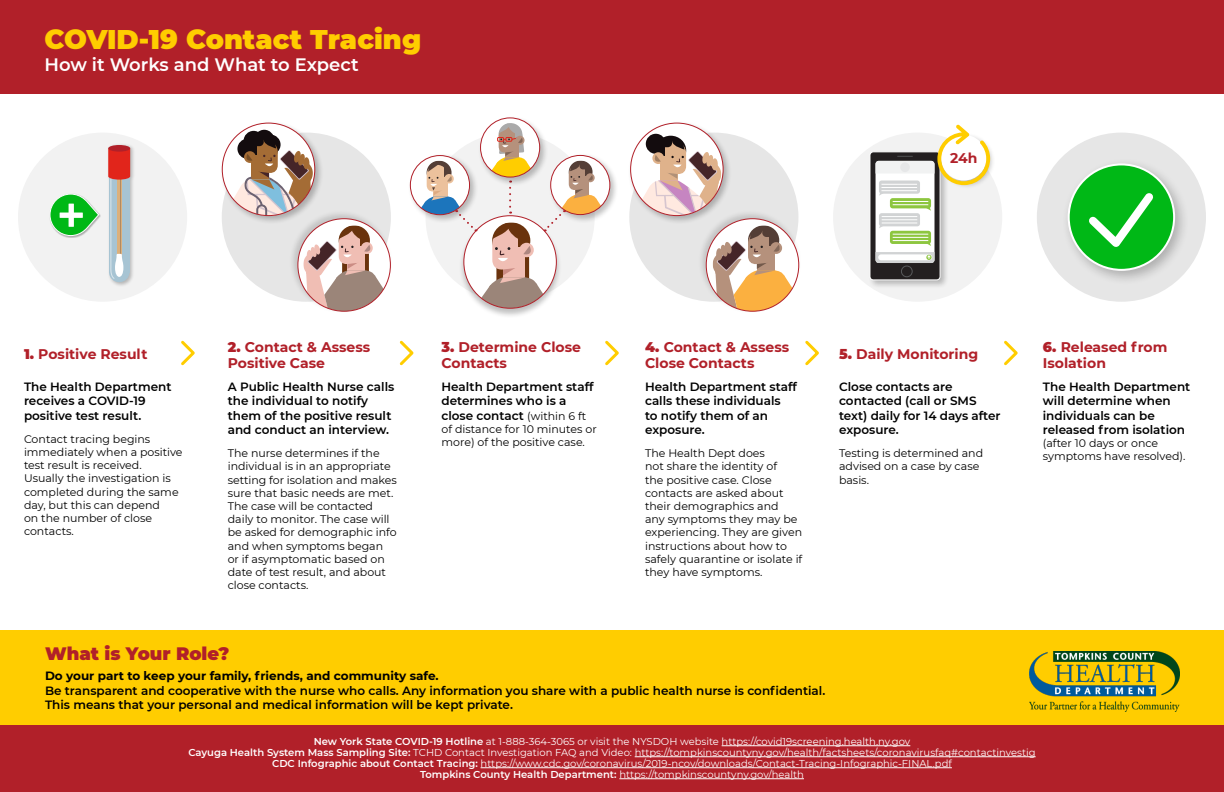
<style>
.page{position:relative;width:1224px;height:792px;background:#fff}
.page>*{position:absolute;margin:0;border:0;box-sizing:border-box;transform-origin:0 0}
.t1{font:900 27px "Montserrat";color:#ffcd00}
.t2{font:600 18px "Montserrat";color:#fff}
.t3{font:900 18px "Montserrat";color:#b12029}
.t4{font:700 14px/16.8px "Montserrat";color:#b12029}
.t5{font:600 12px/14.4px "Montserrat";color:#000}
.t6{font:700 12px "Montserrat";color:#000}
.t7{font:11px/13.2px "Montserrat";color:#000}
.t8{font:10px/11px "Montserrat";color:#fff;text-align:center}
.s1{font-weight:900}
.s2{font-weight:400;font-size:11px}
.s3{font-weight:600}
</style>
<div class="page">
<div style="left:833px;top:133px;width:169px;height:169px;background:#f2f2f2;border-radius:50%"></div>
<div style="left:0;top:0;width:1224px;height:94px;background:#b12029"></div>
<div style="left:0;top:725px;width:1224px;height:67px;background:#b12029"></div>
<div style="left:0;top:631px;width:1224px;height:94px;background:#ffcd00"></div>
<hr style="left:722px;top:745px;width:188px;height:1px;background:#fff">
<hr style="left:635px;top:756px;width:401px;height:1px;background:#fff">
<hr style="left:481px;top:767px;width:471px;height:1px;background:#fff">
<hr style="left:619px;top:778px;width:185px;height:1px;background:#fff">
<div style="left:18px;top:133px;width:169px;height:169px;background:#f2f2f2;border-radius:50%"></div>
<div style="left:222px;top:133px;width:169px;height:169px;background:#e6e6e6;border-radius:50%"></div>
<div style="left:629px;top:133px;width:169px;height:169px;background:#e6e6e6;border-radius:50%"></div>
<div style="left:1037px;top:133px;width:169px;height:169px;background:#e6e6e6;border-radius:50%"></div>
<svg style="left:181px;top:340px;width:14px;height:26px"></svg>
<svg style="left:399px;top:340px;width:15px;height:26px"></svg>
<svg style="left:605px;top:340px;width:14px;height:26px"></svg>
<svg style="left:805px;top:340px;width:14px;height:26px"></svg>
<svg style="left:1004px;top:340px;width:14px;height:26px"></svg>
<div style="left:220px;top:120px;width:104px;height:105px;background:#000;opacity:.25"></div>
<svg style="left:222px;top:123px;width:93px;height:93px"></svg>
<svg style="left:244px;top:131px;width:20px;height:20px"></svg>
<div style="left:254px;top:130px;width:20px;height:20px;background:#130c0e;border-radius:10px"></div>
<svg style="left:222px;top:135px;width:91px;height:81px"></svg>
<div style="left:628px;top:120px;width:104px;height:105px;background:#000;opacity:.25"></div>
<svg style="left:631px;top:123px;width:92px;height:93px"></svg>
<div style="left:700px;top:162px;width:21px;height:24px;background:#dfb28b;border-radius:50%"></div>
<div style="left:646px;top:134px;width:20px;height:20px;background:#130c0e;border-radius:10px"></div>
<svg style="left:631px;top:136px;width:88px;height:80px"></svg>
<div style="left:289px;top:210px;width:104px;height:104px;background:#000;opacity:.15"></div>
<div style="left:298px;top:219px;width:92px;height:92px;background:#fff;border-radius:50%"></div>
<svg style="left:303px;top:252px;width:22px;height:24px"></svg>
<svg style="left:306px;top:225px;width:83px;height:86px"></svg>
<div style="left:697px;top:210px;width:104px;height:104px;background:#000;opacity:.15"></div>
<svg style="left:706px;top:219px;width:93px;height:92px"></svg>
<div style="left:713px;top:252px;width:21px;height:24px;background:#b5917c;border-radius:50%"></div>
<svg style="left:715px;top:226px;width:83px;height:85px"></svg>
<div style="left:458px;top:214px;width:104px;height:105px;background:#000;opacity:.25"></div>
<div style="left:548px;top:153px;width:71px;height:71px;background:#000;opacity:.25"></div>
<div style="left:408px;top:153px;width:70px;height:71px;background:#000;opacity:.25"></div>
<svg style="left:410px;top:156px;width:60px;height:59px"></svg>
<img style="left:109px;top:144px;width:25px;height:142px">
<div style="left:109px;top:263px;width:20px;height:19px;background:#a7c4d3;border-radius:50%"></div>
<svg style="left:108px;top:150px;width:22px;height:129px;background:#c2a4a3"></svg>
<div style="left:108px;top:145px;width:22px;height:7px;background:#b12029;border-radius:50%"></div>
<div style="left:1062px;top:157px;width:127px;height:128px;background:#000;opacity:.25"></div>
<div style="left:1069px;top:164px;width:105px;height:106px;background:#00b816;border-radius:50%"></div>
<div style="left:1068px;top:163px;width:107px;height:108px;border:2px solid #fff;border-radius:50%"></div>
<svg style="left:1082px;top:193px;width:78px;height:62px"></svg>
<div style="left:49px;top:193px;width:52px;height:45px;background:#000;opacity:.3"></div>
<svg style="left:49px;top:193px;width:51px;height:44px"></svg>
<div style="left:868px;top:150px;width:81px;height:139px;background:#000;opacity:.25"></div>
<div style="left:870px;top:152px;width:70px;height:128px;background:#231f20;border-radius:3px"></div>
<div style="left:870px;top:152px;width:70px;height:128px;border:1px solid #fff;border-radius:3px"></div>
<div style="left:876px;top:161px;width:59px;height:102px;background:#fff;border-radius:3px"></div>
<svg style="left:879px;top:181px;width:41px;height:13px"></svg>
<svg style="left:879px;top:192px;width:5px;height:4px"></svg>
<svg style="left:879px;top:213px;width:41px;height:13px"></svg>
<svg style="left:879px;top:225px;width:5px;height:3px"></svg>
<svg style="left:890px;top:198px;width:41px;height:10px"></svg>
<svg style="left:926px;top:207px;width:5px;height:4px"></svg>
<svg style="left:890px;top:231px;width:41px;height:13px"></svg>
<svg style="left:926px;top:242px;width:5px;height:4px"></svg>
<svg style="left:876px;top:252px;width:59px;height:11px"></svg>
<hr style="left:881px;top:187px;width:36px;height:1px;background:#fff">
<hr style="left:881px;top:191px;width:36px;height:1px;background:#fff">
<hr style="left:893px;top:201px;width:35px;height:1px;background:#fff">
<hr style="left:893px;top:205px;width:35px;height:1px;background:#fff">
<hr style="left:893px;top:234px;width:35px;height:1px;background:#fff">
<hr style="left:893px;top:237px;width:35px;height:1px;background:#fff">
<hr style="left:893px;top:240px;width:35px;height:1px;background:#fff">
<hr style="left:882px;top:216px;width:35px;height:1px;background:#fff">
<hr style="left:882px;top:220px;width:35px;height:1px;background:#fff">
<hr style="left:882px;top:223px;width:35px;height:1px;background:#fff">
<div style="left:901px;top:266px;width:11px;height:11px;border:1px solid #58595b;border-radius:50%"></div>
<div style="left:939px;top:133px;width:56px;height:56px;background:#000;opacity:.25"></div>
<svg style="left:876px;top:125px;width:114px;height:60px"></svg>
<div style="left:478px;top:115px;width:71px;height:71px;background:#000;opacity:.25"></div>
<svg style="left:481px;top:118px;width:59px;height:59px"></svg>
<svg style="left:418px;top:123px;width:189px;height:185px"></svg>
<div style="left:480px;top:117px;width:60px;height:61px;border:1px solid #b12029;border-radius:50%"></div>
<img style="left:1029px;top:652px;width:150px;height:59px">
<h1 class="t1" style="left:44px;top:19px;width:378px">COVID-19 Contact Tracing</h1>
<h2 class="t2" style="left:44px;top:52px;width:316px">How it Works and What to Expect</h2>
<p class="t4" style="left:950px;top:149px;width:29px">24h</p>
<p class="t4" style="left:24px;top:345px;width:125px"><span class="s1">1.</span> Positive Result</p>
<p class="t4" style="left:228px;top:338px;width:144px"><span class="s1">2.</span> Contact &amp; Assess<br>Positive Case</p>
<p class="t4" style="left:442px;top:338px;width:141px"><span class="s1">3.</span> Determine Close<br>Contacts</p>
<p class="t4" style="left:645px;top:338px;width:146px"><span class="s1">4.</span> Contact &amp; Assess<br>Close Contacts</p>
<p class="t4" style="left:839px;top:345px;width:141px"><span class="s1">5.</span> Daily Monitoring</p>
<p class="t4" style="left:1043px;top:338px;width:126px"><span class="s1">6.</span> Released from<br>Isolation</p>
<p class="t5" style="left:228px;top:379px;width:168px">A Public Health Nurse calls the individual to notify them of the positive result and conduct an interview.</p>
<p class="t7" style="left:228px;top:446px;width:171px">The nurse determines if the individual is in an appropriate setting for isolation and makes sure that basic needs are met.<br>The case will be contacted daily to monitor. The case will be asked for demographic info and when symptoms began or if asymptomatic based on date of test result, and about close contacts.</p>
<p class="t5" style="left:442px;top:379px;width:153px">Health Department staff determines who is a close contact <span class="s2">(within 6 ft</span></p>
<p class="t7" style="left:442px;top:422px;width:157px">of distance for 10 minutes or more) of the positive case.</p>
<p class="t5" style="left:645px;top:379px;width:153px">Health Department staff calls these individuals<br>to notify them of an exposure.</p>
<p class="t7" style="left:645px;top:446px;width:159px">The Health Dept does<br>not share the identity of<br>the positive case. Close contacts are asked about their demographics and<br>any symptoms they may be experiencing. They are given instructions about how to safely quarantine or isolate if they have symptoms.</p>
<p class="t5" style="left:24px;top:379px;width:149px">The Health Department receives a COVID-19 positive test result.</p>
<p class="t7" style="left:24px;top:432px;width:160px">Contact tracing begins immediately when a positive test result is received.<br>Usually the investigation is completed during the same day, but this can depend<br>on the number of close contacts.</p>
<p class="t5" style="left:839px;top:379px;width:163px">Close contacts are contacted (call or SMS text) daily for 14 days after exposure.</p>
<p class="t7" style="left:839px;top:446px;width:146px">Testing is determined and advised on a case by case basis.</p>
<p class="t5" style="left:1043px;top:379px;width:149px">The Health Department will determine when individuals can be released from isolation</p>
<p class="t7" style="left:1043px;top:436px;width:144px">(after 10 days or once symptoms have resolved).</p>
<h2 class="t3" style="left:45px;top:640px;width:186px">What is Your Role?</h2>
<p class="t6" style="left:45px;top:668px;width:395px">Do your part to keep your family, friends, and community safe.</p>
<p class="t5" style="left:45px;top:683px;width:782px">Be transparent and cooperative with the nurse who calls. Any information you share with a public health nurse is confidential.<br>This means that your personal and medical information will be kept private.</p>
<p class="t8" style="left:188px;top:736px;width:849px"><span class="s3">New York State COVID-19 Hotline</span> at 1-888-364-3065 or visit the NYSDOH website https://covid19screening.health.ny.gov<br><span class="s3">Cayuga Health System Mass Sampling Site:</span> TCHD Contact Investigation FAQ and Video: https://tompkinscountyny.gov/health/factsheets/coronavirusfaq#contactinvestig <span class="s3">CDC Infographic about Contact Tracing:</span> https://www.cdc.gov/coronavirus/2019-ncov/downloads/Contact-Tracing-Infographic-FINAL.pdf<br><span class="s3">Tompkins County Health Department:</span> https://tompkinscountyny.gov/health</p>
</div>
